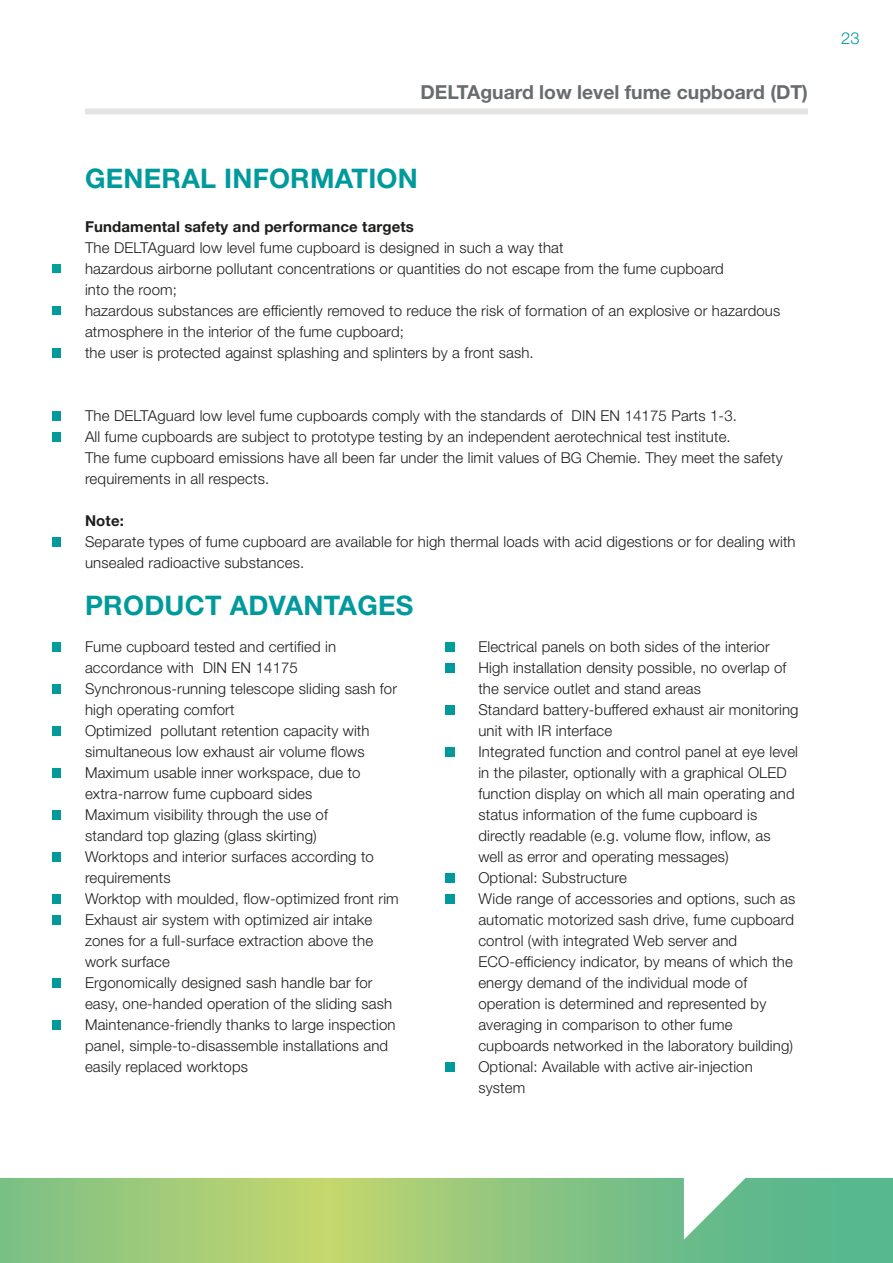
<style>
.page{position:relative;width:893px;height:1263px;background:#fff}
.page>*{position:absolute;margin:0;border:0;box-sizing:border-box;transform-origin:0 0}
.Fliesstext{font:700 27px "Helvetica Neue LT Std";letter-spacing:.01em;color:#009a9c}
.Fliesstext-2{font:700 19.35px "Helvetica Neue LT Std";color:#676c6f}
.t1{font:300 16.5px "Helvetica Neue LT Std";color:#009a9c}
.Absatzformat_1{font:300 15px/21px "Helvetica Neue LT Pro";letter-spacing:.01em;color:#1d1d1b}
.Absatzformat_1-2{font:700 15px "Helvetica Neue LT Pro";color:#1d1d1b}
.s1{font-weight:700}
.s2{color:#fff}
</style>
<div class="page">
<svg style="left:0;top:1178px;width:893px;height:85px;background:#8fc782"></svg>
<div style="left:85px;top:108px;width:723px;height:6px;background:#e4e4e3"></div>
<p class="Fliesstext-2" style="left:421px;top:80px;width:389px">DELTAguard low level fume cupboard (DT)</p>
<p class="Fliesstext" style="left:85px;top:162px;width:334px">GENERAL INFORMATION</p>
<p class="Absatzformat_1" style="left:85px;top:216px;width:480px"><span class="s1">Fundamental safety and performance targets<br></span>The DELTAguard low level fume cupboard is designed in such a way that</p>
<p class="Absatzformat_1" style="left:51px;top:258px;width:674px"><span class="s2">■</span> hazardous airborne pollutant concentrations or quantities do not escape from the fume cupboard</p>
<p class="Absatzformat_1" style="left:85px;top:279px;width:93px">into the room;</p>
<p class="Absatzformat_1" style="left:85px;top:300px;width:697px;text-indent:-34px"><span class="s2">■</span> hazardous substances are efficiently removed to reduce the risk of formation of an explosive or hazardous atmosphere in the interior of the fume cupboard;</p>
<p class="Absatzformat_1" style="left:51px;top:342px;width:484px"><span class="s2">■</span> the user is protected against splashing and splinters by a front sash.</p>
<p class="Absatzformat_1" style="left:51px;top:405px;width:687px"><span class="s2">■</span> The DELTAguard low level fume cupboards comply with the standards of DIN EN 14175 Parts 1-3.</p>
<p class="Absatzformat_1" style="left:51px;top:426px;width:681px"><span class="s2">■</span> All fume cupboards are subject to prototype testing by an independent aerotechnical test institute.</p>
<p class="Absatzformat_1" style="left:85px;top:447px;width:699px">The fume cupboard emissions have all been far under the limit values of BG Chemie. They meet the safety</p>
<p class="Absatzformat_1" style="left:85px;top:468px;width:186px">requirements in all respects.</p>
<p class="Absatzformat_1-2" style="left:85px;top:511px;width:40px">Note:</p>
<p class="Absatzformat_1" style="left:85px;top:531px;width:712px;text-indent:-34px"><span class="s2">■</span> Separate types of fume cupboard are available for high thermal loads with acid digestions or for dealing with unsealed radioactive substances.</p>
<p class="Fliesstext" style="left:85px;top:589px;width:330px">PRODUCT ADVANTAGES</p>
<p class="Absatzformat_1" style="left:51px;top:636px;width:287px"><span class="s2">■</span> Fume cupboard tested and certified in</p>
<p class="Absatzformat_1" style="left:85px;top:657px;width:214px">accordance with DIN EN 14175</p>
<p class="Absatzformat_1" style="left:85px;top:678px;width:314px;text-indent:-34px"><span class="s2">■</span> Synchronous-running telescope sliding sash for high operating comfort</p>
<p class="Absatzformat_1" style="left:85px;top:720px;width:286px;text-indent:-34px"><span class="s2">■</span> Optimized pollutant retention capacity with simultaneous low exhaust air volume flows</p>
<p class="Absatzformat_1" style="left:85px;top:762px;width:277px;text-indent:-34px"><span class="s2">■</span> Maximum usable inner workspace, due to extra-narrow fume cupboard sides</p>
<p class="Absatzformat_1" style="left:51px;top:804px;width:278px"><span class="s2">■</span> Maximum visibility through the use of</p>
<p class="Absatzformat_1" style="left:85px;top:825px;width:233px">standard top glazing (glass skirting)</p>
<p class="Absatzformat_1" style="left:85px;top:846px;width:290px;text-indent:-34px"><span class="s2">■</span> Worktops and interior surfaces according to requirements</p>
<p class="Absatzformat_1" style="left:51px;top:888px;width:349px"><span class="s2">■</span> Worktop with moulded, flow-optimized front rim</p>
<p class="Absatzformat_1" style="left:51px;top:909px;width:323px"><span class="s2">■</span> Exhaust air system with optimized air intake</p>
<p class="Absatzformat_1" style="left:85px;top:930px;width:290px">zones for a full-surface extraction above the work surface</p>
<p class="Absatzformat_1" style="left:85px;top:972px;width:309px;text-indent:-34px"><span class="s2">■</span> Ergonomically designed sash handle bar for easy, one-handed operation of the sliding sash</p>
<p class="Absatzformat_1" style="left:85px;top:1014px;width:312px;text-indent:-34px"><span class="s2">■</span> Maintenance-friendly thanks to large inspection panel, simple-to-disassemble installations and easily replaced worktops</p>
<p class="Absatzformat_1" style="left:444px;top:636px;width:327px"><span class="s2">■</span> Electrical panels on both sides of the interior</p>
<p class="Absatzformat_1" style="left:478px;top:657px;width:310px;text-indent:-34px"><span class="s2">■</span> High installation density possible, no overlap of the service outlet and stand areas</p>
<p class="Absatzformat_1" style="left:478px;top:699px;width:322px;text-indent:-34px"><span class="s2">■</span> Standard battery-buffered exhaust air monitoring unit with IR interface</p>
<p class="Absatzformat_1" style="left:478px;top:741px;width:321px;text-indent:-34px"><span class="s2">■</span> Integrated function and control panel at eye level in the pilaster, optionally with a graphical OLED function display on which all main operating and status information of the fume cupboard is</p>
<p class="Absatzformat_1" style="left:478px;top:825px;width:294px">directly readable (e.g. volume flow, inflow, as well as error and operating messages)</p>
<p class="Absatzformat_1" style="left:444px;top:867px;width:184px"><span class="s2">■</span> Optional: Substructure</p>
<p class="Absatzformat_1" style="left:478px;top:888px;width:318px;text-align:justify;text-indent:-34px"><span class="s2">■</span> Wide range of accessories and options, such as automatic motorized sash drive, fume cupboard control (with integrated Web server and</p>
<p class="Absatzformat_1" style="left:478px;top:951px;width:316px">ECO-efficiency indicator, by means of which the energy demand of the individual mode of</p>
<p class="Absatzformat_1" style="left:478px;top:993px;width:289px">operation is determined and represented by averaging in comparison to other fume</p>
<p class="Absatzformat_1" style="left:478px;top:1035px;width:316px">cupboards networked in the laboratory building)</p>
<p class="Absatzformat_1" style="left:444px;top:1056px;width:310px"><span class="s2">■</span> Optional: Available with active air-injection</p>
<p class="Absatzformat_1" style="left:478px;top:1077px;width:48px">system</p>
<p class="t1" style="left:841px;top:28px;width:20px">23</p>
</div>
